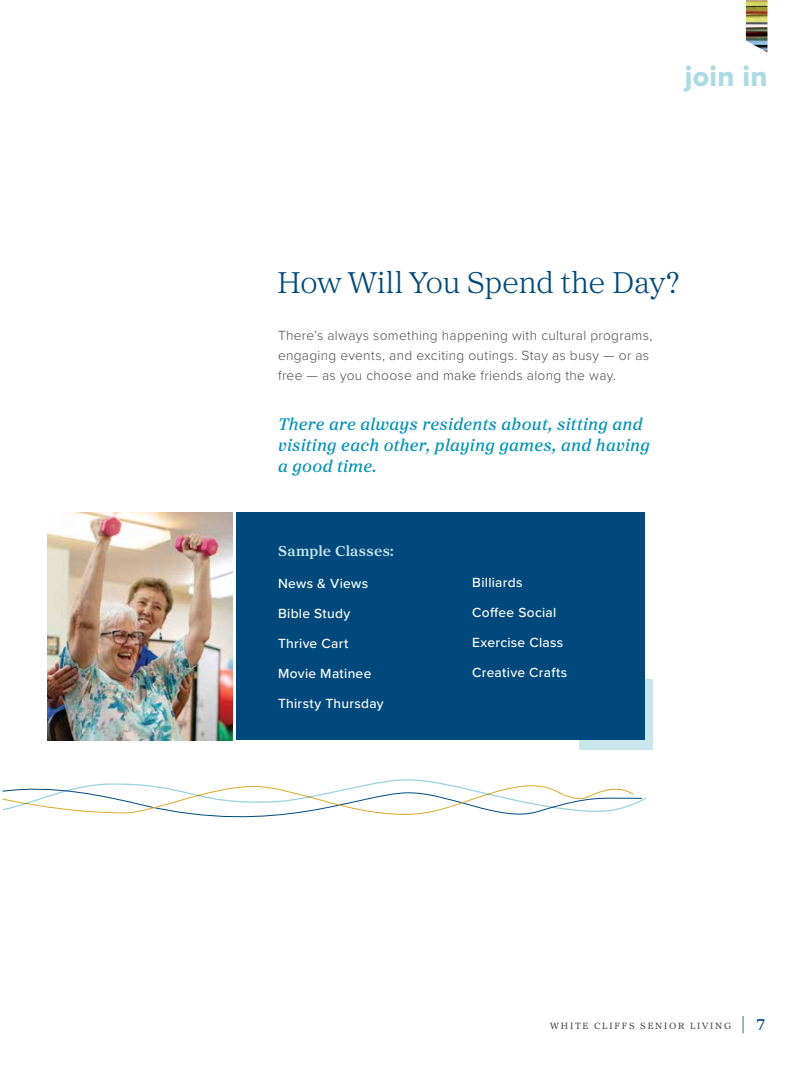
<style>
.page{position:relative;width:810px;height:1080px;background:#fff}
.page>*{position:absolute;margin:0;border:0;box-sizing:border-box;transform-origin:0 0}
.t1{font:300 31.25px "Proxima Sera";letter-spacing:-.015em;color:#00497c}
.t2{font:28.75px "Proxima Nova Extrabld";letter-spacing:.01em;color:#99d2de}
.t3{font:italic 500 17.5px/21.2px "Proxima Sera";letter-spacing:.015em;color:#0092bc}
.t4{font:600 15px "Proxima Sera";letter-spacing:.02em;color:#c9e6ec}
.t5{font:300 13.75px/20px "Proxima Nova";letter-spacing:.02em;color:#4c4c4e}
.t6{font:500 13.75px/30px "Proxima Nova";letter-spacing:.02em;color:#fff}
.t7{font:9.38px "Proxima Sera";letter-spacing:.19em;color:#414042}
.s1{font-weight:300;font-size:22.12px;color:#00497c}
.s2{font-weight:500;font-size:16.25px;color:#00497c}
</style>
<div class="page">
<svg style="left:2px;top:779px;width:644px;height:39px"></svg>
<div style="left:579px;top:679px;width:74px;height:70px;background:#c9e6ec"></div>
<div style="left:236px;top:512px;width:409px;height:228px;background:#00497c"></div>
<img style="left:746px;top:0;width:22px;height:53px">
<img style="left:48px;top:512px;width:184px;height:228px">
<h2 class="t2" style="left:685px;top:55px;width:84px">join in</h2>
<h1 class="t1" style="left:277px;top:257px;width:404px">How Will You Spend the Day?</h1>
<p class="t5" style="left:278px;top:325px;width:376px">There’s always something happening with cultural programs, engaging events, and exciting outings. Stay as busy — or as free — as you choose and make friends along the way.</p>
<p class="t3" style="left:278px;top:413px;width:373px">There are always residents about, sitting and visiting each other, playing games, and having a good time.</p>
<p class="t4" style="left:278px;top:539px;width:117px">Sample Classes:</p>
<p class="t6" style="left:278px;top:568px;width:107px">News &amp; Views<br>Bible Study<br>Thrive Cart<br>Movie Matinee<br>Thirsty Thursday</p>
<p class="t6" style="left:472px;top:567px;width:97px">Billiards<br>Coffee Social<br>Exercise Class<br>Creative Crafts</p>
<p class="t7" style="left:550px;top:1018px;width:216px">WHITE CLIFFS SENIOR LIVING <span class="s1">|</span> <span class="s2">7</span></p>
</div>
